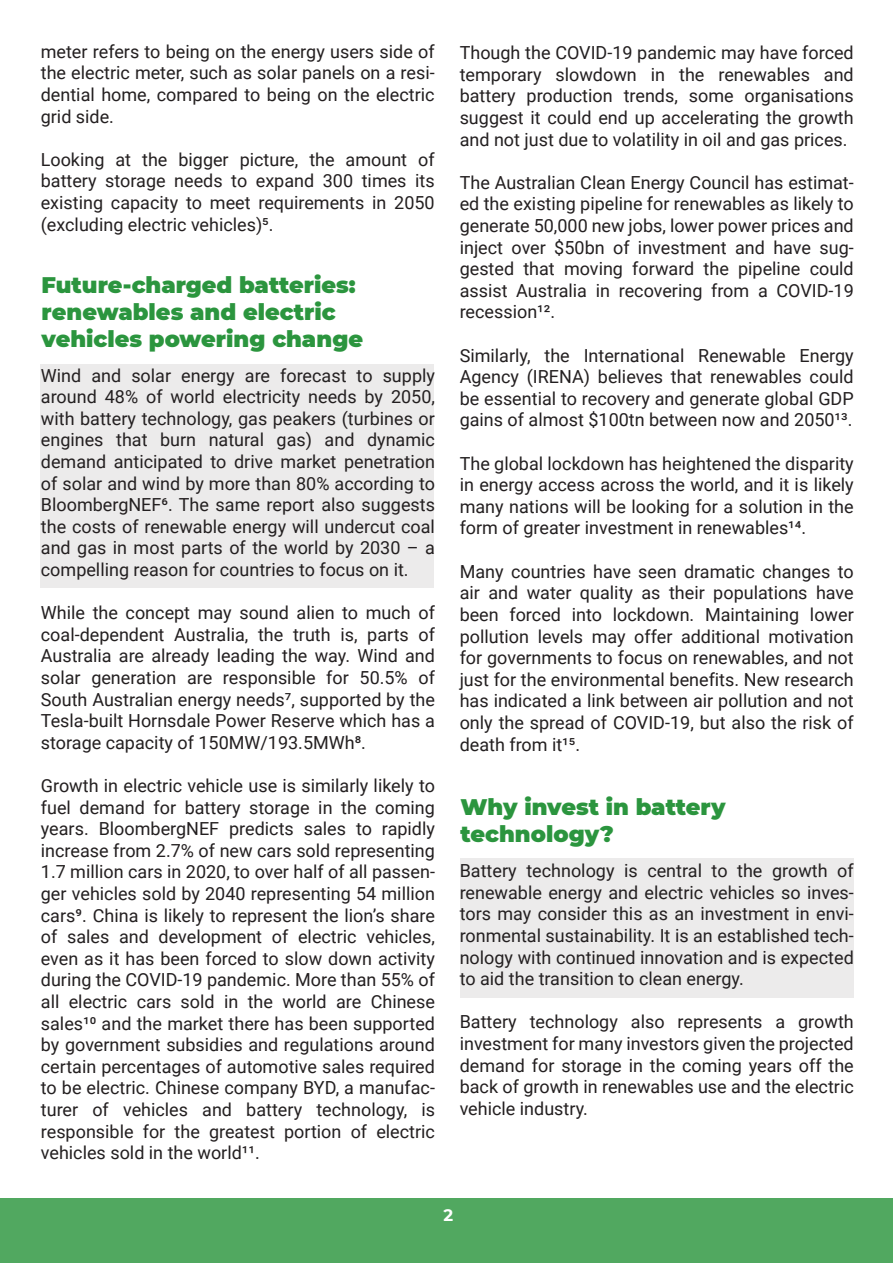
<style>
.page{position:relative;width:893px;height:1263px;background:#fff}
.page>*{position:absolute;margin:0;border:0;box-sizing:border-box;transform-origin:0 0}
.t1{font:900 22.5px/27px "Montserrat";color:#2b953e}
.t2{font:18px/21.6px "Roboto";color:#231f20;text-align:justify}
.t3{font:700 16.5px "Montserrat";color:#fff}
</style>
<div class="page">
<div style="left:460px;top:858px;width:394px;height:140px;background:#ecebeb"></div>
<div style="left:41px;top:364px;width:393px;height:224px;background:#ecebeb"></div>
<div style="left:0;top:1198px;width:893px;height:65px;background:#51a860"></div>
<p class="t2" style="left:41px;top:40px;width:395px">meter refers to being on the energy users side of the electric meter, such as solar panels on a resi&shy;dential home, compared to being on the electric grid side.</p>
<p class="t2" style="left:41px;top:148px;width:395px">Looking at the bigger picture, the amount of battery storage needs to expand 300 times its existing capacity to meet requirements in 2050 (excluding electric vehicles)5.</p>
<p class="t1" style="left:42px;top:271px;width:323px">Future-charged batteries: renewables and electric vehicles powering change</p>
<p class="t2" style="left:41px;top:364px;width:396px">Wind and solar energy are forecast to supply around 48% of world electricity needs by 2050, with battery technology, gas peakers (turbines or engines that burn natural gas) and dynamic demand anticipated to drive market penetration of solar and wind by more than 80% according to BloombergNEF6. The same report also suggests the costs of renewable energy will undercut coal and gas in most parts of the world by 2030 – a compelling reason for countries to focus on it.</p>
<p class="t2" style="left:41px;top:601px;width:396px">While the concept may sound alien to much of coal-dependent Australia, the truth is, parts of Australia are already leading the way. Wind and solar generation are responsible for 50.5% of South Australian energy needs7, supported by the Tesla-built Hornsdale Power Reserve which has a storage capacity of 150MW/193.5MWh8.</p>
<p class="t2" style="left:41px;top:774px;width:396px">Growth in electric vehicle use is similarly likely to fuel demand for battery storage in the coming years. BloombergNEF predicts sales to rapidly increase from 2.7% of new cars sold representing 1.7 million cars in 2020, to over half of all passen&shy;ger vehicles sold by 2040 representing 54 million cars9. China is likely to represent the lion’s share of sales and development of electric vehicles, even as it has been forced to slow down activity during the COVID-19 pandemic. More than 55% of all electric cars sold in the world are Chinese sales¹0 and the market there has been supported by government subsidies and regulations around certain percentages of automotive sales required to be electric. Chinese company BYD, a manufac&shy;turer of vehicles and battery technology, is responsible for the greatest portion of electric vehicles sold in the world¹¹.</p>
<p class="t2" style="left:460px;top:41px;width:396px">Though the COVID-19 pandemic may have forced temporary slowdown in the renewables and battery production trends, some organisations suggest it could end up accelerating the growth and not just due to volatility in oil and gas prices.</p>
<p class="t2" style="left:460px;top:171px;width:396px">The Australian Clean Energy Council has estimat&shy;ed the existing pipeline for renewables as likely to generate 50,000 new jobs, lower power prices and inject over $50bn of investment and have sug&shy;gested that moving forward the pipeline could assist Australia in recovering from a COVID-19 recession¹².</p>
<p class="t2" style="left:460px;top:344px;width:396px">Similarly, the International Renewable Energy Agency (IRENA) believes that renewables could be essential to recovery and generate global GDP gains of almost $100tn between now and 2050¹³.</p>
<p class="t2" style="left:460px;top:452px;width:396px">The global lockdown has heightened the disparity in energy access across the world, and it is likely many nations will be looking for a solution in the form of greater investment in renewables¹4.</p>
<p class="t2" style="left:460px;top:560px;width:396px">Many countries have seen dramatic changes to air and water quality as their populations have been forced into lockdown. Maintaining lower pollution levels may offer additional motivation for governments to focus on renewables, and not just for the environmental benefits. New research has indicated a link between air pollution and not only the spread of COVID-19, but also the risk of death from it¹5.</p>
<p class="t1" style="left:460px;top:792px;width:267px">Why invest in battery technology?</p>
<p class="t2" style="left:460px;top:859px;width:396px">Battery technology is central to the growth of renewable energy and electric vehicles so inves&shy;tors may consider this as an investment in envi&shy;ronmental sustainability. It is an established tech&shy;nology with continued innovation and is expected to aid the transition to clean energy.</p>
<p class="t2" style="left:460px;top:1010px;width:396px">Battery technology also represents a growth investment for many investors given the projected demand for storage in the coming years off the back of growth in renewables use and the electric vehicle industry.</p>
<p class="t3" style="left:444px;top:1203px;width:11px">2</p>
</div>
